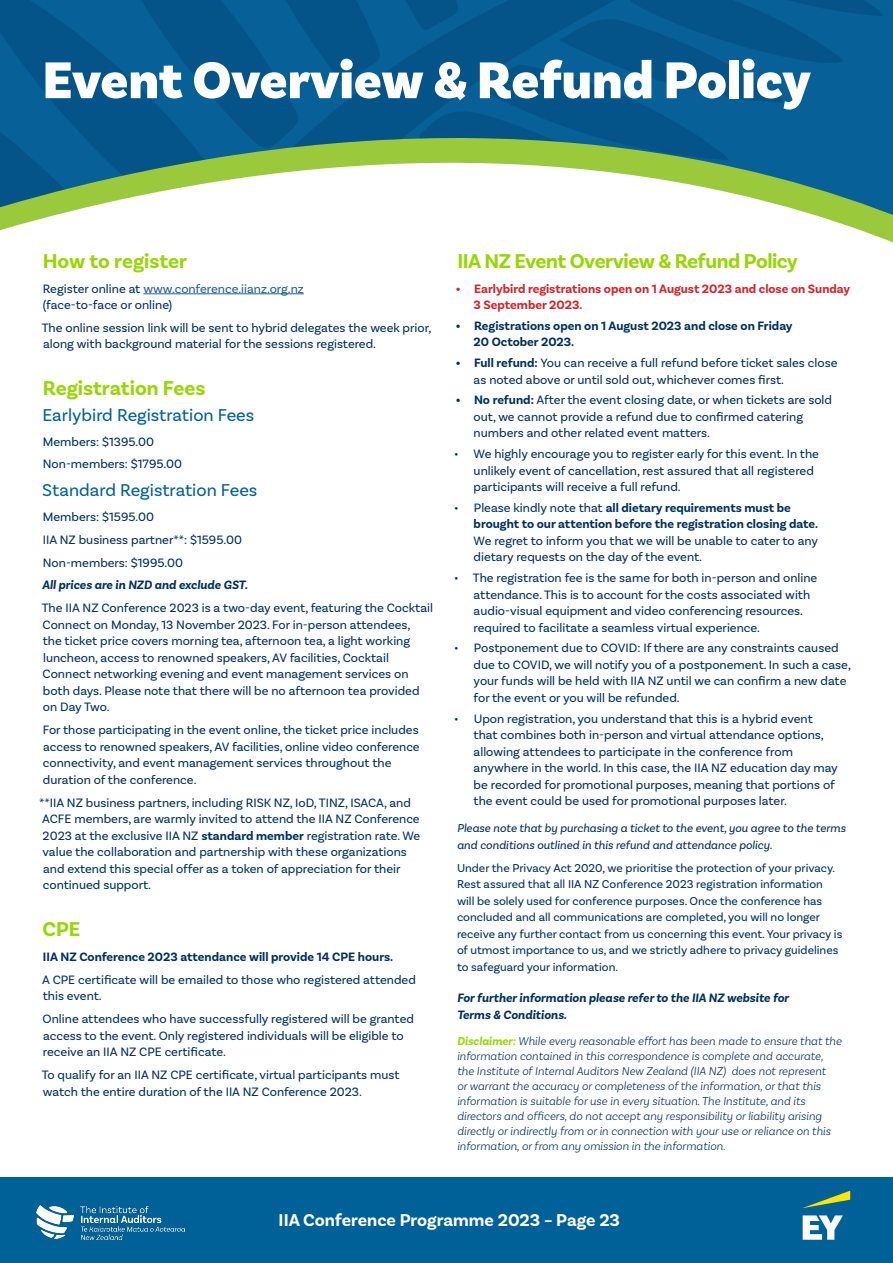
<style>
.page{position:relative;width:893px;height:1263px;background:#fff}
.page>*{position:absolute;margin:0;border:0;box-sizing:border-box;transform-origin:0 0}
.t1{font:900 54.15px "Basic Sans";color:#fff}
.t2{font:700 21px "Basic Sans";letter-spacing:-.015em;color:#97d700}
.t3{font:18px "Basic Sans";color:#006198}
.t4{font:700 18px "Basic Sans";color:#fff}
.t5{font:12.75px/16.5px "Basic Sans";color:#00305e}
.t6{font:700 12.75px/16.5px "Basic Sans";color:#00305e}
.t7{font:italic 700 12.75px/16.5px "Basic Sans";color:#00305e}
.t8{font:700 12.75px/16.5px "Basic Sans";color:#d2232a}
.t9{font:italic 300 12px/15px "Basic Sans";color:#00305e}
.t10{font:12px/16.5px "Basic Sans";color:#00305e}
.t11{font:italic 12px/16.5px "Basic Sans";color:#00305e}
.s1{color:#215e9e}
.s2{font-weight:700}
.s3{font-weight:400}
.s4{font-weight:700;color:#97d700}
</style>
<div class="page">
<div style="left:0;top:1178px;width:893px;height:85px;background:#006198"></div>
<img style="left:37px;top:1206px;width:147px;height:33px">
<svg style="left:803px;top:1215px;width:40px;height:25px"></svg>
<svg style="left:803px;top:1191px;width:47px;height:17px"></svg>
<svg style="left:0;top:215px;width:893px;height:80px"></svg>
<svg style="left:0;top:0;width:883px;height:215px;background:#387d96"></svg>
<hr style="left:143px;top:293px;width:161px;height:1px;background:#215e9e">
<h1 class="t1" style="left:43px;top:47px;width:770px">Event Overview &amp; Refund Policy</h1>
<h2 class="t2" style="left:43px;top:248px;width:146px">How to register</h2>
<p class="t5" style="left:43px;top:280px;width:263px">Register online at <span class="s1">www.conference.iianz.org.nz </span>(face-to-face or online)</p>
<p class="t5" style="left:42px;top:319px;width:391px">The online session link will be sent to hybrid delegates the week prior, along with background material for the sessions registered.</p>
<h2 class="t2" style="left:43px;top:376px;width:164px">Registration Fees</h2>
<h3 class="t3" style="left:42px;top:404px;width:213px">Earlybird Registration Fees</h3>
<p class="t5" style="left:43px;top:430px;width:141px;line-height:22.8px">Members: $1395.00<br>Non-members: $1795.00</p>
<h3 class="t3" style="left:42px;top:479px;width:217px">Standard Registration Fees</h3>
<p class="t5" style="left:43px;top:505px;width:201px;line-height:22.8px">Members: $1595.00<br>IIA NZ business partner**: $1595.00<br>Non-members: $1995.00</p>
<p class="t7" style="left:42px;top:577px;width:207px">All prices are in NZD and exclude GST.</p>
<p class="t5" style="left:42px;top:600px;width:393px">The IIA NZ Conference 2023 is a two-day event, featuring the Cocktail Connect on Monday, 13 November 2023. For in-person attendees,<br>the ticket price covers morning tea, afternoon tea, a light working luncheon, access to renowned speakers, AV facilities, Cocktail Connect networking evening and event management services on both days. Please note that there will be no afternoon tea provided on Day Two.</p>
<p class="t5" style="left:43px;top:722px;width:378px">For those participating in the event online, the ticket price includes access to renowned speakers, AV facilities, online video conference connectivity, and event management services throughout the duration of the conference.</p>
<p class="t5" style="left:39px;top:794px;width:383px">**IIA NZ business partners, including RISK NZ, IoD, TINZ, ISACA, and ACFE members, are warmly invited to attend the IIA NZ Conference 2023 at the exclusive IIA NZ <span class="s2">standard member</span> registration rate. We value the collaboration and partnership with these organizations and extend this special offer as a token of appreciation for their continued support.</p>
<h2 class="t2" style="left:43px;top:916px;width:39px">CPE</h2>
<p class="t6" style="left:43px;top:949px;width:352px">IIA NZ Conference 2023 attendance will provide 14 CPE hours.</p>
<p class="t5" style="left:42px;top:971px;width:375px">A CPE certificate will be emailed to those who registered attended this event.</p>
<p class="t5" style="left:43px;top:1011px;width:373px">Online attendees who have successfully registered will be granted access to the event. Only registered individuals will be eligible to receive an IIA NZ CPE certificate.</p>
<p class="t5" style="left:42px;top:1066px;width:359px">To qualify for an IIA NZ CPE certificate, virtual participants must watch the entire duration of the IIA NZ Conference 2023.</p>
<h2 class="t2" style="left:457px;top:248px;width:342px">IIA NZ Event Overview &amp; Refund Policy</h2>
<p class="t8" style="left:474px;top:280px;width:378px;text-indent:-18px">• Earlybird registrations open on 1 August 2023 and close on Sunday<br>3 September 2023.</p>
<p class="t6" style="left:474px;top:317px;width:320px;text-indent:-18px">• Registrations open on 1 August 2023 and close on Friday<br>20 October 2023.</p>
<p class="t5" style="left:474px;top:354px;width:365px;text-indent:-18px"><span class="s2">• Full refund:</span> You can receive a full refund before ticket sales close as noted above or until sold out, whichever comes first.</p>
<p class="t5" style="left:474px;top:392px;width:360px;text-indent:-18px"><span class="s2">• No refund:</span> After the event closing date, or when tickets are sold out, we cannot provide a refund due to confirmed catering numbers and other related event matters.</p>
<p class="t5" style="left:474px;top:445px;width:347px;text-indent:-20px">• We highly encourage you to register early for this event. In the unlikely event of cancellation, rest assured that all registered participants will receive a full refund.</p>
<p class="t6" style="left:474px;top:499px;width:346px;text-indent:-20px"><span class="s3">• Please kindly note that</span> all dietary requirements must be brought to our attention before the registration closing date.</p>
<p class="t5" style="left:474px;top:532px;width:346px">We regret to inform you that we will be unable to cater to any dietary requests on the day of the event.</p>
<p class="t5" style="left:474px;top:569px;width:345px;text-indent:-20px">• The registration fee is the same for both in-person and online attendance. This is to account for the costs associated with audio-visual equipment and video conferencing resources. required to facilitate a seamless virtual experience.</p>
<p class="t5" style="left:474px;top:640px;width:379px;text-indent:-20px">• Postponement due to COVID: If there are any constraints caused due to COVID, we will notify you of a postponement. In such a case, your funds will be held with IIA NZ until we can confirm a new date for the event or you will be refunded.</p>
<p class="t5" style="left:474px;top:710px;width:366px;text-indent:-20px">• Upon registration, you understand that this is a hybrid event that combines both in-person and virtual attendance options, allowing attendees to participate in the conference from anywhere in the world. In this case, the IIA NZ education day may be recorded for promotional purposes, meaning that portions of the event could be used for promotional purposes later.</p>
<p class="t11" style="left:457px;top:820px;width:390px">Please note that by purchasing a ticket to the event, you agree to the terms and conditions outlined in this refund and attendance policy.</p>
<p class="t10" style="left:457px;top:859px;width:387px">Under the Privacy Act 2020, we prioritise the protection of your privacy.<br>Rest assured that all IIA NZ Conference 2023 registration information will be solely used for conference purposes. Once the conference has concluded and all communications are completed, you will no longer receive any further contact from us concerning this event. Your privacy is of utmost importance to us, and we strictly adhere to privacy guidelines to safeguard your information.</p>
<p class="t7" style="left:457px;top:990px;width:333px">For further information please refer to the IIA NZ website for<br>Terms &amp; Conditions.</p>
<p class="t9" style="left:457px;top:1033px;width:386px"><span class="s4">Disclaimer:</span> While every reasonable effort has been made to ensure that the information contained in this correspondence is complete and accurate, the Institute of Internal Auditors New Zealand (IIA NZ) does not represent<br>or warrant the accuracy or completeness of the information, or that this information is suitable for use in every situation. The Institute, and its directors and officers, do not accept any responsibility or liability arising directly or indirectly from or in connection with your use or reliance on this information, or from any omission in the information.</p>
<h3 class="t4" style="left:279px;top:1208px;width:343px">IIA Conference Programme 2023 – Page 23</h3>
</div>
